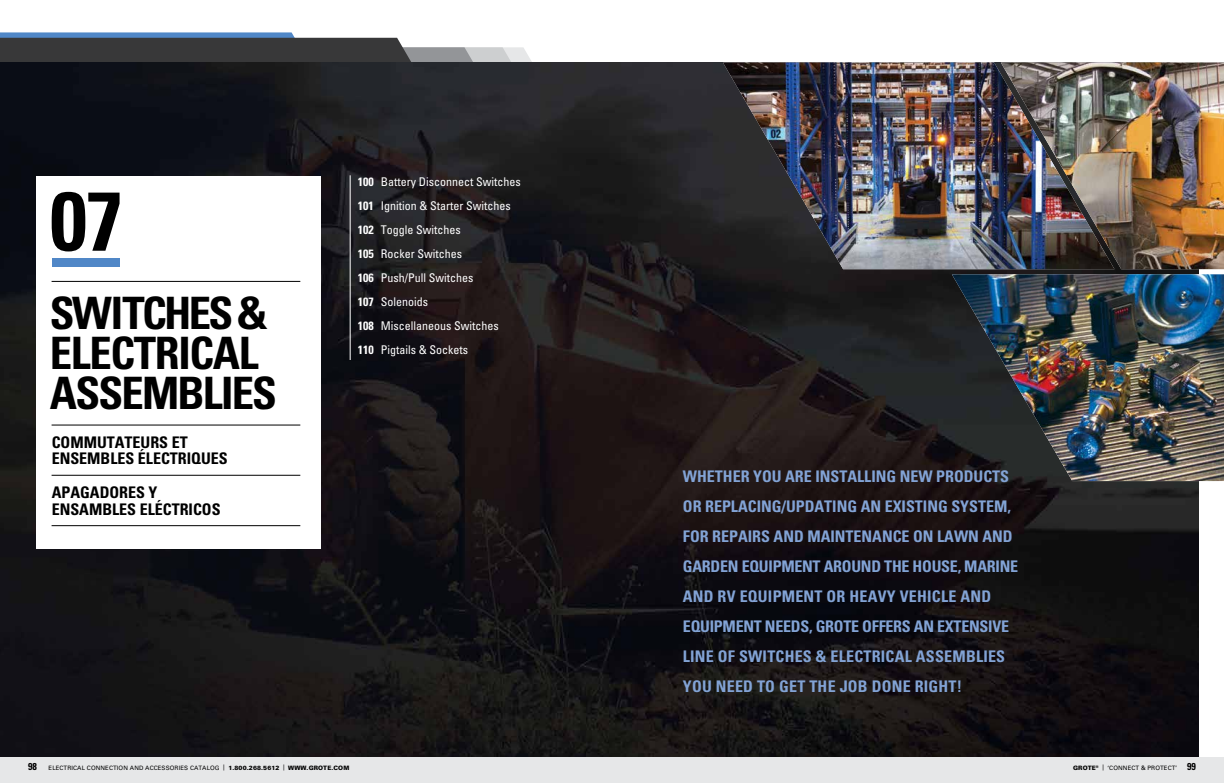
<style>
.page{position:relative;width:1224px;height:783px;background:#fff}
.page>*{position:absolute;margin:0;border:0;box-sizing:border-box;transform-origin:0 0}
.t1{font:700 condensed 83.3px "Univers LT Std";color:#000}
.t2{font:700 condensed 44.7px/39.9px "Univers LT Std";letter-spacing:-.04em;color:#000}
.t3{font:700 condensed 16px/30px "Univers LT Std";color:#82a3d5}
.t4{font:700 condensed 16px/16.7px "Univers LT Std";color:#000}
.t5{font:condensed 12px/24px "Univers LT Std";color:#fff}
.t6{font:700 condensed 10px "Univers LT Std";color:#000}
.t7{font:6px "Univers LT Std";letter-spacing:.015em;color:#000}
.t8{font:900 6px "Univers LT Std";letter-spacing:.015em;color:#000}
.s1{font-weight:700}
.s2{font-weight:900}
.s3{font-weight:700;font-stretch:condensed;font-size:10px}
</style>
<div class="page">
<img style="left:0;top:62px;width:1198px;height:695px">
<img style="left:723px;top:62px;width:278px;height:207px">
<img style="left:952px;top:274px;width:272px;height:207px">
<img style="left:1001px;top:62px;width:223px;height:207px">
<hr style="left:350px;top:175px;width:1px;height:185px;background:#fff">
<div style="left:0;top:757px;width:612px;height:26px;background:#e6e7e8"></div>
<div style="left:612px;top:757px;width:612px;height:26px;background:#e6e7e8"></div>
<svg style="left:0;top:32px;width:541px;height:31px"></svg>
<div style="left:36px;top:176px;width:284px;height:372px;background:#fff"></div>
<div style="left:52px;top:258px;width:68px;height:8px;background:#5087c7"></div>
<hr style="left:52px;top:281px;width:248px;height:1px;background:#000">
<hr style="left:52px;top:425px;width:248px;height:1px;background:#000">
<hr style="left:52px;top:475px;width:248px;height:1px;background:#000">
<hr style="left:52px;top:525px;width:248px;height:1px;background:#000">
<h1 class="t1" style="left:50px;top:170px;width:74px">07</h1>
<h2 class="t2" style="left:50px;top:293px;width:229px">SWITCHES &amp;<br>ELECTRICAL<br>ASSEMBLIES</h2>
<p class="t4" style="left:52px;top:433px;width:178px">COMMUTATEURS ET<br>ENSEMBLES ÉLECTRIQUES</p>
<p class="t4" style="left:52px;top:484px;width:170px">APAGADORES Y<br>ENSAMBLES ELÉCTRICOS</p>
<p class="t5" style="left:358px;top:169px;width:164px"><span class="s1">100</span> Battery Disconnect Switches<br><span class="s1">101</span> Ignition &amp; Starter Switches<br><span class="s1">102</span> Toggle Switches<br><span class="s1">105</span> Rocker Switches<br><span class="s1">106</span> Push/Pull Switches<br><span class="s1">107</span> Solenoids<br><span class="s1">108</span> Miscellaneous Switches<br><span class="s1">110</span> Pigtails &amp; Sockets</p>
<p class="t3" style="left:683px;top:461px;width:337px">WHETHER YOU ARE INSTALLING NEW PRODUCTS OR REPLACING/UPDATING AN EXISTING SYSTEM, FOR REPAIRS AND MAINTENANCE ON LAWN AND GARDEN EQUIPMENT AROUND THE HOUSE, MARINE AND RV EQUIPMENT OR HEAVY VEHICLE AND EQUIPMENT NEEDS, GROTE OFFERS AN EXTENSIVE LINE OF SWITCHES &amp; ELECTRICAL ASSEMBLIES YOU NEED TO GET THE JOB DONE RIGHT!</p>
<p class="t6" style="left:28px;top:760px;width:10px">98</p>
<p class="t8" style="left:1073px;top:764px;width:27px">GROTE<sup>®</sup></p>
<p class="t7" style="left:49px;top:764px;width:302px">ELECTRICAL CONNECTION AND ACCESSORIES CATALOG | <span class="s2">1.800.268.5612</span> | <span class="s2">WWW.GROTE.COM</span></p>
<p class="t7" style="left:1102px;top:764px;width:95px">| ‘CONNECT &amp; PROTECT’ <span class="s3">99</span></p>
</div>
